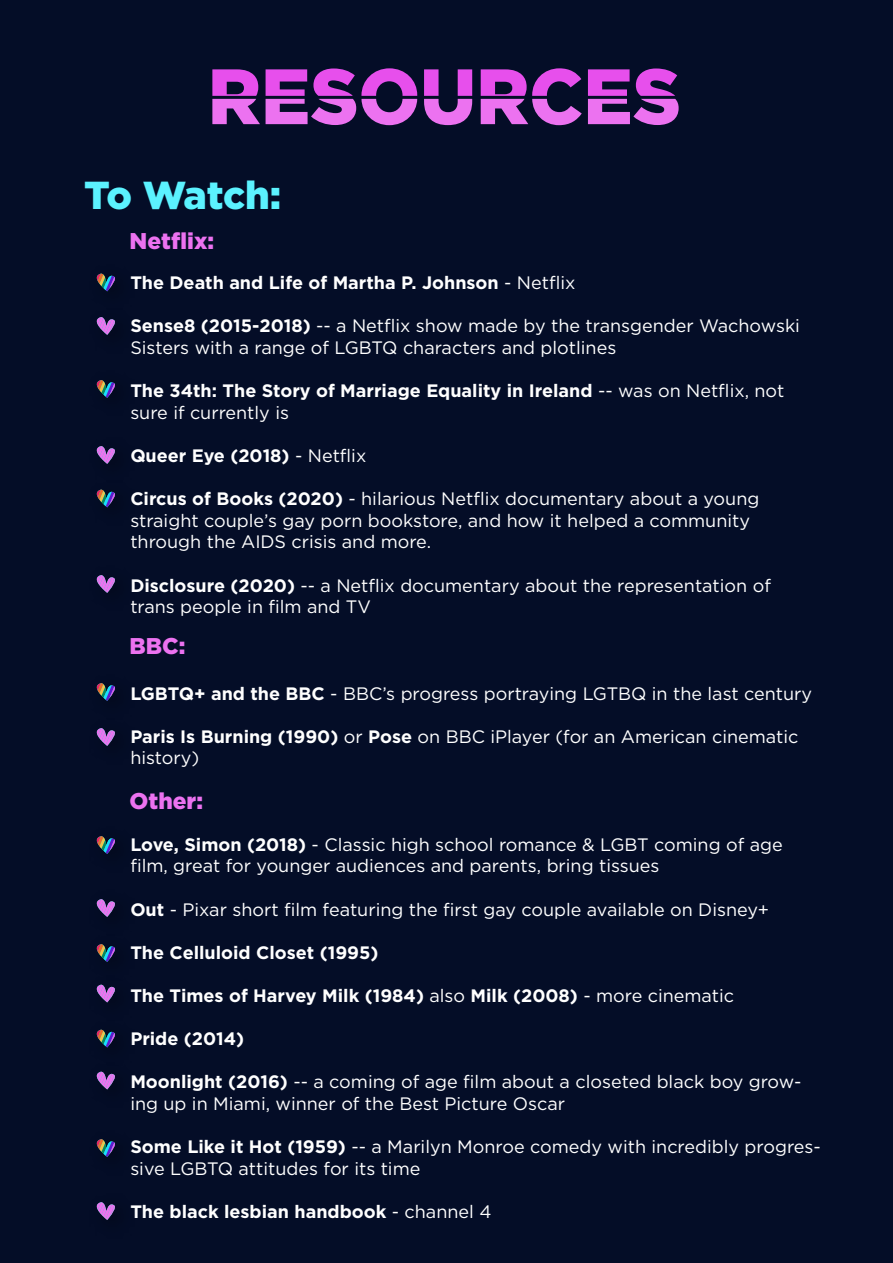
<style>
.page{position:relative;width:893px;height:1263px;background:#040d27}
.page>*{position:absolute;margin:0;border:0;box-sizing:border-box;transform-origin:0 0}
.t1{font:900 39px "Gotham";letter-spacing:-.015em;color:#5bf2ff}
.t2{font:900 22.8px "Gotham";color:#ec72f0}
.t3{font:18px/21.6px "Gotham";color:#fff}
.t4{font:700 18px/21.6px "Gotham";color:#fff}
.s1{font-weight:400}
.s2{font-weight:700}
</style>
<div class="page">
<svg style="left:212px;top:69px;width:48px;height:55px"></svg>
<svg style="left:266px;top:68px;width:151px;height:57px"></svg>
<svg style="left:424px;top:69px;width:48px;height:56px"></svg>
<svg style="left:481px;top:68px;width:101px;height:57px"></svg>
<svg style="left:588px;top:68px;width:91px;height:57px"></svg>
<svg style="left:96px;top:274px;width:19px;height:17px"></svg>
<svg style="left:96px;top:317px;width:19px;height:18px"></svg>
<svg style="left:96px;top:446px;width:19px;height:18px"></svg>
<svg style="left:96px;top:575px;width:19px;height:18px"></svg>
<svg style="left:96px;top:728px;width:19px;height:18px"></svg>
<svg style="left:96px;top:899px;width:19px;height:18px"></svg>
<svg style="left:96px;top:989px;width:19px;height:13px"></svg>
<svg style="left:96px;top:1075px;width:19px;height:14px"></svg>
<svg style="left:96px;top:1202px;width:19px;height:18px"></svg>
<svg style="left:96px;top:380px;width:19px;height:18px"></svg>
<svg style="left:96px;top:490px;width:19px;height:17px"></svg>
<svg style="left:96px;top:683px;width:19px;height:18px"></svg>
<svg style="left:96px;top:836px;width:19px;height:18px"></svg>
<img style="left:96px;top:984px;width:19px;height:5px">
<svg style="left:96px;top:944px;width:19px;height:18px"></svg>
<img style="left:97px;top:1029px;width:18px;height:46px">
<svg style="left:96px;top:1030px;width:19px;height:17px"></svg>
<svg style="left:96px;top:1139px;width:19px;height:18px"></svg>
<h1 class="t1" style="left:84px;top:168px;width:199px">To Watch:</h1>
<p class="t2" style="left:130px;top:226px;width:86px">Netflix:</p>
<p class="t4" style="left:130px;top:272px;width:447px">The Death and Life of Martha P. Johnson <span class="s1">- Netflix</span></p>
<p class="t3" style="left:130px;top:315px;width:671px"><span class="s2">Sense8 (2015-2018)</span> -- a Netflix show made by the transgender Wachowski<br>Sisters with a range of LGBTQ characters and plotlines</p>
<p class="t4" style="left:130px;top:380px;width:656px">The 34th: The Story of Marriage Equality in Ireland <span class="s1">-- was on Netflix, not sure if currently is</span></p>
<p class="t4" style="left:130px;top:445px;width:238px">Queer Eye (2018) <span class="s1">- Netflix</span></p>
<p class="t3" style="left:130px;top:488px;width:631px"><span class="s2">Circus of Books (2020)</span> - hilarious Netflix documentary about a young straight couple’s gay porn bookstore, and how it helped a community through the AIDS crisis and more.</p>
<p class="t3" style="left:130px;top:574px;width:642px"><span class="s2">Disclosure (2020)</span> -- a Netflix documentary about the representation of trans people in film and TV</p>
<p class="t2" style="left:130px;top:631px;width:57px">BBC:</p>
<p class="t3" style="left:130px;top:682px;width:683px"><span class="s2">LGBTQ+ and the BBC</span> - BBC’s progress portraying LGTBQ in the last century</p>
<p class="t3" style="left:130px;top:725px;width:670px"><span class="s2">Paris Is Burning (1990)</span> or <span class="s2">Pose</span> on BBC iPlayer (for an American cinematic history)</p>
<p class="t2" style="left:130px;top:785px;width:75px">Other:</p>
<p class="t3" style="left:130px;top:833px;width:654px"><span class="s2">Love, Simon (2018)</span> - Classic high school romance &amp; LGBT coming of age film, great for younger audiences and parents, bring tissues</p>
<p class="t3" style="left:130px;top:898px;width:640px"><span class="s2">Out</span> - Pixar short film featuring the first gay couple available on Disney+</p>
<p class="t4" style="left:130px;top:941px;width:250px">The Celluloid Closet (1995)</p>
<p class="t4" style="left:130px;top:985px;width:605px">The Times of Harvey Milk (1984) <span class="s1">also</span> Milk (2008) <span class="s1">- more cinematic</span></p>
<p class="t4" style="left:130px;top:1028px;width:115px">Pride (2014)</p>
<p class="t3" style="left:130px;top:1071px;width:673px"><span class="s2">Moonlight (2016)</span> -- a coming of age film about a closeted black boy grow&shy;ing up in Miami, winner of the Best Picture Oscar</p>
<p class="t3" style="left:130px;top:1136px;width:692px"><span class="s2">Some Like it Hot (1959)</span> -- a Marilyn Monroe comedy with incredibly progres&shy;sive LGBTQ attitudes for its time</p>
<p class="t4" style="left:130px;top:1201px;width:363px">The black lesbian handbook <span class="s1">- channel 4</span></p>
</div>
